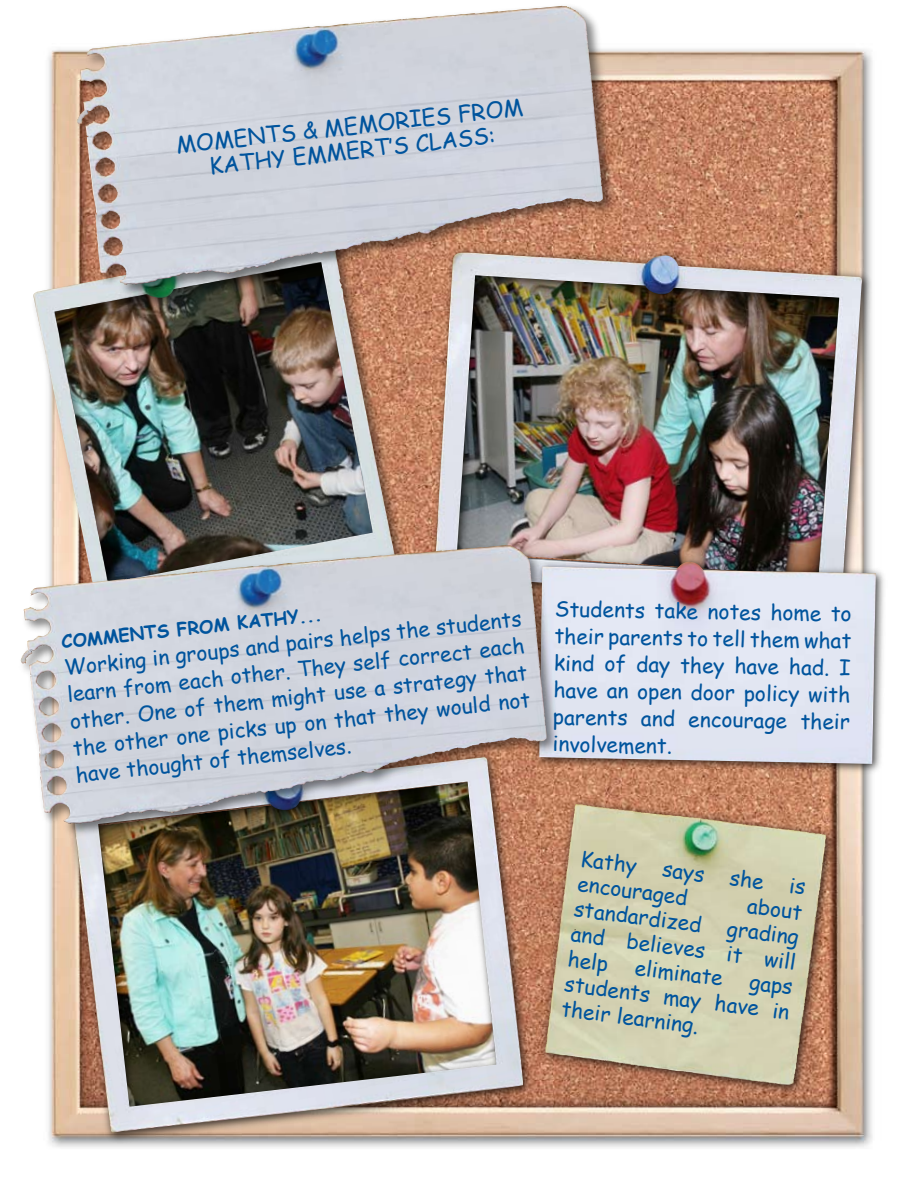
<style>
.page{position:relative;width:918px;height:1188px;background:#fff}
.page>*{position:absolute;margin:0;border:0;box-sizing:border-box;transform-origin:0 0}
.t1{font:22.5px/24.8px "Comic Sans MS";color:#00549d;text-align:center}
.t2{font:21px/27px "Comic Sans MS";color:#00549d;text-align:justify}
.t3{font:700 18px "Comic Sans MS";color:#00549d}
</style>
<div class="page">
<img style="left:48px;top:49px;width:825px;height:1099px">
<div style="left:427px;top:245px;width:447px;height:368px;background:#000;opacity:.75"></div>
<img style="left:434px;top:251px;width:429px;height:303px">
<div style="left:66px;top:750px;width:469px;height:394px;background:#000;opacity:.75"></div>
<img style="left:71px;top:839px;width:454px;height:294px">
<div style="left:30px;top:233px;width:388px;height:436px;background:#000;opacity:.5"></div>
<img style="left:33px;top:236px;width:371px;height:305px">
<div style="left:73px;top:2px;width:545px;height:298px;background:#000;opacity:.5"></div>
<img style="left:506px;top:10px;width:97px;height:201px">
<div style="left:532px;top:554px;width:356px;height:222px;background:#000;opacity:.75"></div>
<img style="left:562px;top:561px;width:314px;height:203px">
<div style="left:538px;top:797px;width:300px;height:300px;background:#000;opacity:.75"></div>
<img style="left:545px;top:804px;width:278px;height:281px">
<div style="left:17px;top:541px;width:545px;height:298px;background:#000;opacity:.5"></div>
<img style="left:450px;top:549px;width:97px;height:202px">
<p class="t1" style="left:175px;top:131px;width:350px;rotate:-6deg">MOMENTS &amp; MEMORIES FROM<br>KATHY EMMERT’S CLASS:</p>
<p class="t3" style="left:60px;top:628px;width:263px;rotate:-6deg">COMMENTS FROM KATHY...</p>
<p class="t2" style="left:63px;top:653px;width:461px;rotate:-6deg">Working in groups and pairs helps the students learn from each other. They self correct each other. One of them might use a strategy that the other one picks up on that they would not have thought of themselves.</p>
<p class="t2" style="left:555px;top:595px;width:298px;rotate:1deg">Students take notes home to their parents to tell them what kind of day they have had. I have an open door policy with parents and encourage their involvement.</p>
<p class="t2" style="left:582px;top:846px;width:228px;line-height:24.9px;rotate:7deg">Kathy says she is encouraged</p>
<p class="t2" style="left:579px;top:871px;width:228px;line-height:24.9px;text-indent:172px;rotate:7deg">about standardized grading and believes it will help</p>
<p class="t2" style="left:637px;top:953px;width:90px;rotate:7deg">eliminate</p>
<p class="t2" style="left:569px;top:946px;width:228px;line-height:24.9px;text-indent:183px;rotate:7deg">gaps students may have in their learning.</p>
</div>
